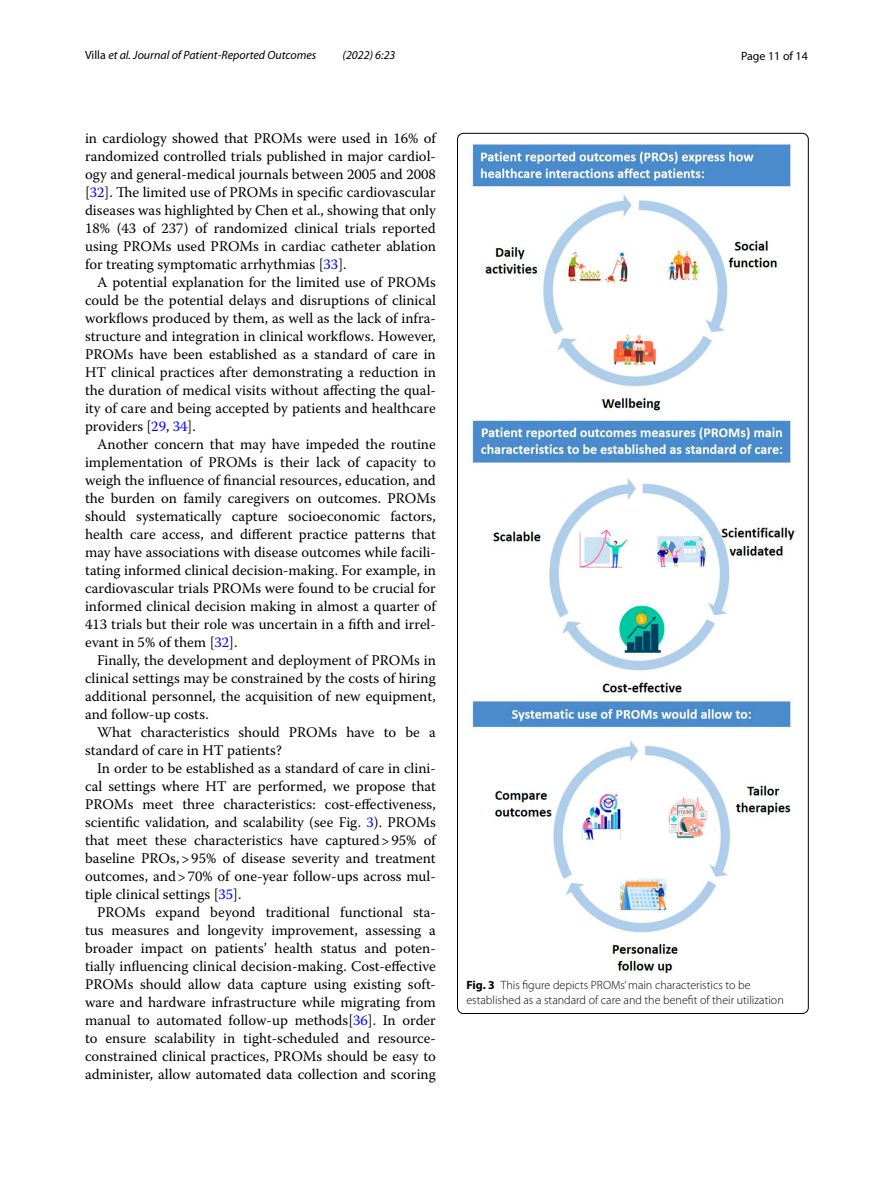
<style>
.page{position:relative;width:893px;height:1187px;background:#fff}
.page>*{position:absolute;margin:0;border:0;box-sizing:border-box;transform-origin:0 0}
.t1{font:14.7px/18px "Warnock Pro";color:#000;text-align:justify}
.t2{font:300 12px/15px "Myriad Pro";color:#000}
.t3{font:italic 12px "Myriad Pro";color:#000}
.t4{font:12px "Myriad Pro";color:#000}
.s1{font-style:normal}
.s2{color:#00f}
.s3{font-weight:700}
</style>
<div class="page">
<img style="left:471px;top:142px;width:323px;height:831px">
<p class="t3" style="left:85px;top:48px;width:233px"><span class="s1">Villa</span> et al. Journal of Patient-Reported Outcomes</p>
<p class="t3" style="left:343px;top:48px;width:54px">(2022) 6:23</p>
<p class="t4" style="left:741px;top:48px;width:68px">Page 11 of 14</p>
<p class="t1" style="left:85px;top:128px;width:352px">in cardiology showed that PROMs were used in 16% of randomized controlled trials published in major cardiol&shy;ogy and general-medical journals between 2005 and 2008 [<span class="s2">32</span>]. The limited use of PROMs in specific cardiovascular diseases was highlighted by Chen et al., showing that only 18% (43 of 237) of randomized clinical trials reported using PROMs used PROMs in cardiac catheter ablation for treating symptomatic arrhythmias [<span class="s2">33</span>].</p>
<p class="t1" style="left:85px;top:272px;width:352px;text-indent:12px">A potential explanation for the limited use of PROMs could be the potential delays and disruptions of clinical workflows produced by them, as well as the lack of infra&shy;structure and integration in clinical workflows. However, PROMs have been established as a standard of care in HT clinical practices after demonstrating a reduction in the duration of medical visits without affecting the qual&shy;ity of care and being accepted by patients and healthcare providers [<span class="s2">29</span>, <span class="s2">34</span>].</p>
<p class="t1" style="left:85px;top:434px;width:352px;text-indent:12px">Another concern that may have impeded the routine implementation of PROMs is their lack of capacity to weigh the influence of financial resources, education, and the burden on family caregivers on outcomes. PROMs should systematically capture socioeconomic factors, health care access, and different practice patterns that may have associations with disease outcomes while facili&shy;tating informed clinical decision-making. For example, in cardiovascular trials PROMs were found to be crucial for informed clinical decision making in almost a quarter of 413 trials but their role was uncertain in a fifth and irrel&shy;evant in 5% of them [<span class="s2">32</span>].</p>
<p class="t1" style="left:85px;top:650px;width:352px;text-indent:12px">Finally, the development and deployment of PROMs in clinical settings may be constrained by the costs of hiring additional personnel, the acquisition of new equipment, and follow-up costs.</p>
<p class="t1" style="left:85px;top:722px;width:352px;text-indent:12px">What characteristics should PROMs have to be a standard of care in HT patients?</p>
<p class="t1" style="left:85px;top:758px;width:352px;text-indent:12px">In order to be established as a standard of care in clini&shy;cal settings where HT are performed, we propose that PROMs meet three characteristics: cost-effectiveness, scientific validation, and scalability (see Fig. <span class="s2">3</span>). PROMs that meet these characteristics have captured&gt;95% of baseline PROs,&gt;95% of disease severity and treatment outcomes, and&gt;70% of one-year follow-ups across mul&shy;tiple clinical settings [<span class="s2">35</span>].</p>
<p class="t1" style="left:85px;top:902px;width:352px;text-indent:12px">PROMs expand beyond traditional functional sta&shy;tus measures and longevity improvement, assessing a broader impact on patients’ health status and poten&shy;tially influencing clinical decision-making. Cost-effective PROMs should allow data capture using existing soft&shy;ware and hardware infrastructure while migrating from manual to automated follow-up methods[<span class="s2">36</span>]. In order to ensure scalability in tight-scheduled and resource&shy;constrained clinical practices, PROMs should be easy to administer, allow automated data collection and scoring</p>
<p class="t2" style="left:466px;top:977px;width:319px"><span class="s3">Fig. 3</span> This figure depicts PROMs’ main characteristics to be established as a standard of care and the benefit of their utilization</p>
</div>
